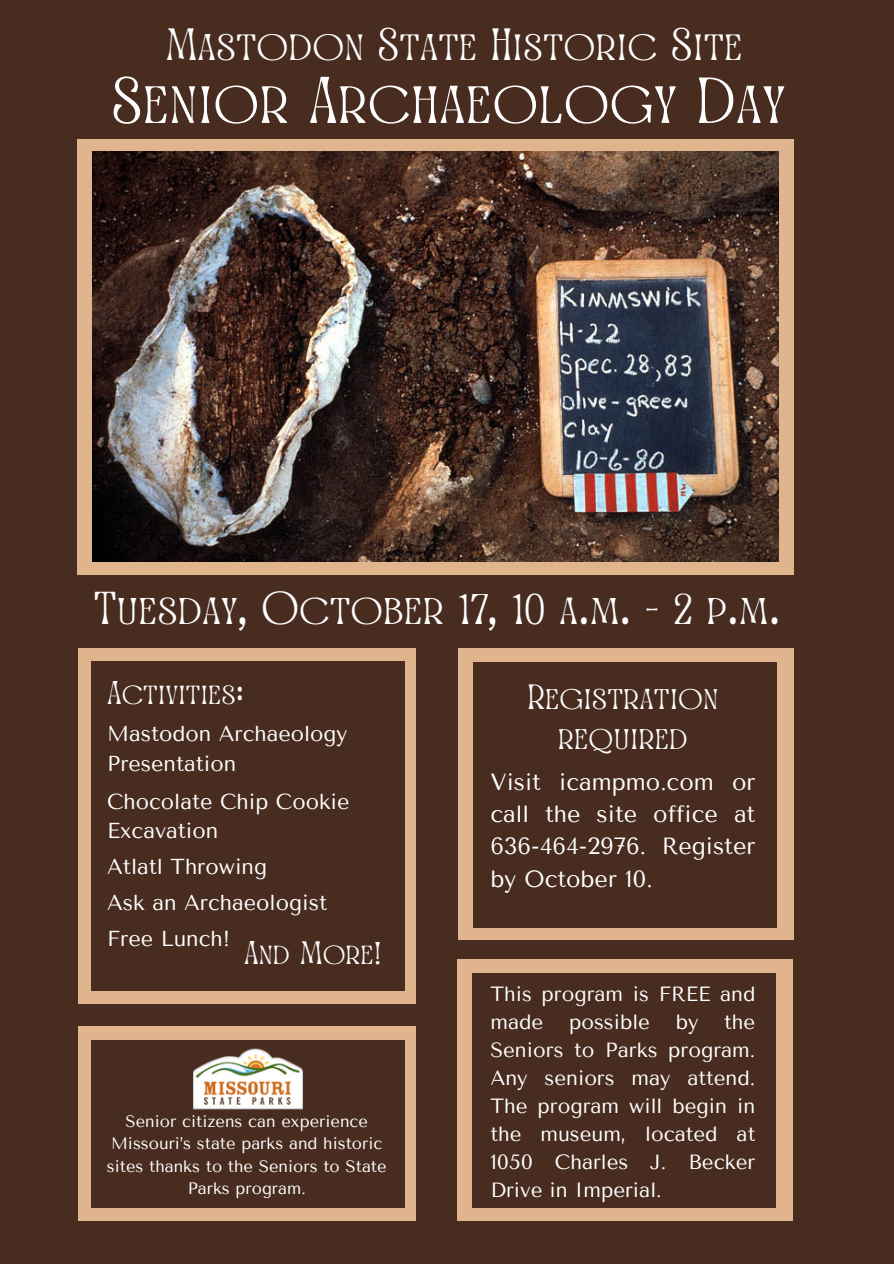
<style>
.page{position:relative;width:894px;height:1264px;background:#fff}
.page>*{position:absolute;margin:0;border:0;box-sizing:border-box;transform-origin:0 0}
.t1{font:64.35px "Awesome Lathusca";color:#fff}
.t2{font:44.85px "Awesome Lathusca";color:#fff}
.t3{font:34.8px "Awesome Lathusca";color:#fff}
.t4{font:32.1px "Awesome Lathusca";color:#fff}
.t5{font:23.4px/32.2px "Tenor Sans";color:#fff;text-align:justify}
.t6{font:21.6px "Tenor Sans";color:#fff}
.t7{font:21.45px/29.8px "Tenor Sans";color:#fff}
.t8{font:20.55px/28px "Tenor Sans";color:#fff}
.t9{font:16.5px/22.6px "Tenor Sans";color:#fff;text-align:center}
</style>
<div class="page">
<div style="left:0;top:0;width:893px;height:1263px;background:#482c1f"></div>
<div style="left:78px;top:139px;width:715px;height:435px;background:#e0b48c"></div>
<img style="left:93px;top:151px;width:685px;height:410px">
<div style="left:78px;top:648px;width:337px;height:355px;background:#e0b48c"></div>
<div style="left:91px;top:661px;width:313px;height:329px;background:#482c1f"></div>
<div style="left:458px;top:648px;width:335px;height:292px;background:#e0b48c"></div>
<div style="left:473px;top:662px;width:303px;height:265px;background:#482c1f"></div>
<div style="left:457px;top:959px;width:335px;height:261px;background:#e0b48c"></div>
<div style="left:472px;top:973px;width:303px;height:234px;background:#482c1f"></div>
<div style="left:78px;top:1026px;width:337px;height:194px;background:#e0b48c"></div>
<div style="left:91px;top:1040px;width:313px;height:167px;background:#482c1f"></div>
<img style="left:193px;top:1048px;width:109px;height:62px">
<p class="t2" style="left:216px;top:17px;width:381px">▲▼□ □■ ▼ ▼ ★▲▼□</p>
<p class="t1" style="left:492px;top:60px;width:119px">□●□</p>
<p class="t4" style="left:143px;top:672px;width:94px">▼❖▼ ▲</p>
<p class="t7" style="left:107px;top:719px;width:241px">Mastodon Archaeology<br>Presentation</p>
<p class="t6" style="left:107px;top:788px;width:244px">Chocolate Chip Cookie</p>
<p class="t6" style="left:107px;top:818px;width:113px">Excavation</p>
<p class="t6" style="left:107px;top:854px;width:161px">Atlatl Throwing</p>
<p class="t6" style="left:107px;top:890px;width:221px">Ask an Archaeologist</p>
<p class="t6" style="left:107px;top:925px;width:125px">Free Lunch!</p>
<p class="t9" style="left:107px;top:1109px;width:281px">Senior citizens can experience<br>Missouri’s state parks and historic sites thanks to the Seniors to State<br>Parks program.</p>
<p class="t3" style="left:591px;top:674px;width:128px">▲▼ ▼□■</p>
<p class="t5" style="left:490px;top:765px;width:266px">Visit icampmo.com or call the site office at 636-464-2976. Register by October 10.</p>
<p class="t8" style="left:490px;top:980px;width:266px">This program is FREE and made</p>
<p class="t8" style="left:569px;top:1008px;width:82px">possible</p>
<p class="t8" style="left:675px;top:1008px;width:24px">by</p>
<p class="t8" style="left:490px;top:1008px;width:266px;text-align:justify;text-indent:234px">the Seniors to Parks program.<br>Any seniors may attend.<br>The program will begin in the museum, located at 1050 Charles J. Becker Drive in Imperial.</p>
</div>
